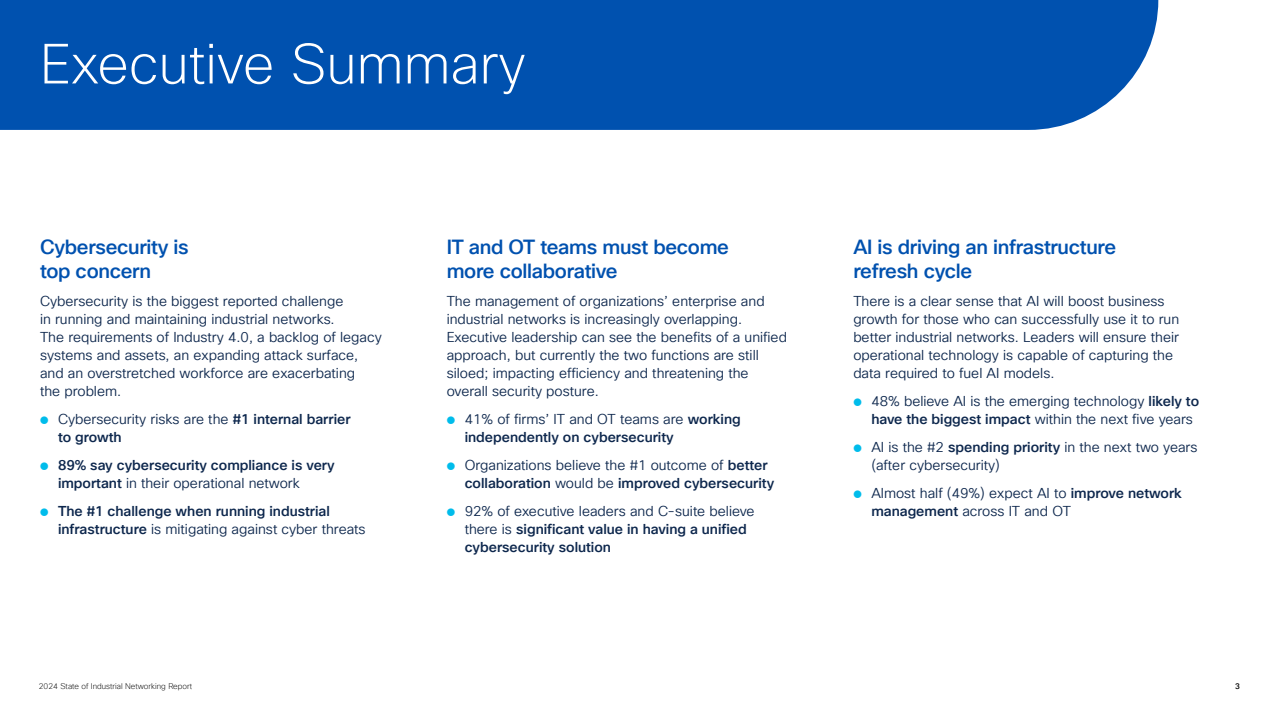
<style>
.page{position:relative;width:1280px;height:720px;background:#fff}
.page>*{position:absolute;margin:0;border:0;box-sizing:border-box;transform-origin:0 0}
.t1{font:200 55px "Cisco Sans TT";color:#fff}
.t2{font:500 20px/24px "Cisco Sans TT";letter-spacing:-.015em;color:#0051af}
.t3{font:14px/18px "Cisco Sans TT Light";color:#0d274d}
.t4{font:500 14px/18px "Cisco Sans TT";color:#0d274d}
.t5{font:200 8px "Cisco Sans TT";color:#000}
.t6{font:500 8px "Cisco Sans TT";color:#000}
.s1{color:#00bceb}
.s2{font-family:"Cisco Sans TT";font-weight:500}
.s3{font-family:"Cisco Sans TT Light";font-weight:400;color:#00bceb}
.s4{font-family:"Cisco Sans TT Light";font-weight:400}
</style>
<div class="page">
<div style="left:0;top:0;width:1158px;height:130px;background:#0051af"></div>
<h1 class="t1" style="left:40px;top:28px;width:487px">Executive Summary</h1>
<h2 class="t2" style="left:40px;top:235px;width:150px">Cybersecurity is top concern</h2>
<p class="t3" style="left:40px;top:292px;width:343px">Cybersecurity is the biggest reported challenge<br>in running and maintaining industrial networks.<br>The requirements of Industry 4.0, a backlog of legacy systems and assets, an expanding attack surface, and an overstretched workforce are exacerbating<br>the problem.</p>
<p class="t3" style="left:40px;top:410px;width:312px"><span class="s1">●</span> Cybersecurity risks are the <span class="s2">#1 internal barrier</span></p>
<p class="t4" style="left:58px;top:428px;width:65px">to growth</p>
<p class="t4" style="left:40px;top:456px;width:296px"><span class="s3">●</span> 89% say cybersecurity compliance is very</p>
<p class="t3" style="left:58px;top:474px;width:243px"><span class="s2">important</span> in their operational network</p>
<p class="t4" style="left:40px;top:502px;width:291px"><span class="s3">●</span> The #1 challenge when running industrial</p>
<p class="t3" style="left:58px;top:520px;width:309px"><span class="s2">infrastructure</span> is mitigating against cyber threats</p>
<h2 class="t2" style="left:447px;top:235px;width:284px">IT and OT teams must become more collaborative</h2>
<p class="t3" style="left:447px;top:292px;width:342px">The management of organizations’ enterprise and industrial networks is increasingly overlapping.<br>Executive leadership can see the benefits of a unified approach, but currently the two functions are still siloed; impacting efficiency and threatening the overall security posture.</p>
<p class="t3" style="left:447px;top:410px;width:296px"><span class="s1">●</span> 41% of firms’ IT and OT teams are <span class="s2">working</span></p>
<p class="t4" style="left:465px;top:428px;width:211px">independently on cybersecurity</p>
<p class="t3" style="left:447px;top:456px;width:322px"><span class="s1">●</span> Organizations believe the #1 outcome of <span class="s2">better</span></p>
<p class="t4" style="left:465px;top:474px;width:311px">collaboration <span class="s4">would be</span> improved cybersecurity</p>
<p class="t3" style="left:447px;top:502px;width:310px"><span class="s1">●</span> 92% of executive leaders and C-suite believe</p>
<p class="t4" style="left:465px;top:520px;width:284px"><span class="s4">there is</span> significant value in having a unified cybersecurity solution</p>
<h2 class="t2" style="left:853px;top:235px;width:265px">AI is driving an infrastructure refresh cycle</h2>
<p class="t3" style="left:853px;top:292px;width:327px">There is a clear sense that AI will boost business growth for those who can successfully use it to run better industrial networks. Leaders will ensure their operational technology is capable of capturing the data required to fuel AI models.</p>
<p class="t3" style="left:871px;top:392px;width:329px;text-indent:-18px"><span class="s1">●</span> 48% believe AI is the emerging technology <span class="s2">likely to have the biggest impact</span> within the next five years</p>
<p class="t3" style="left:871px;top:438px;width:328px;text-indent:-18px"><span class="s1">●</span> AI is the #2 <span class="s2">spending priority</span> in the next two years (after cybersecurity)</p>
<p class="t3" style="left:871px;top:484px;width:312px;text-indent:-18px"><span class="s1">●</span> Almost half (49%) expect AI to <span class="s2">improve network management</span> across IT and OT</p>
<p class="t5" style="left:39px;top:681px;width:155px">2024 State of Industrial Networking Report</p>
<p class="t6" style="left:1235px;top:681px;width:6px">3</p>
</div>
